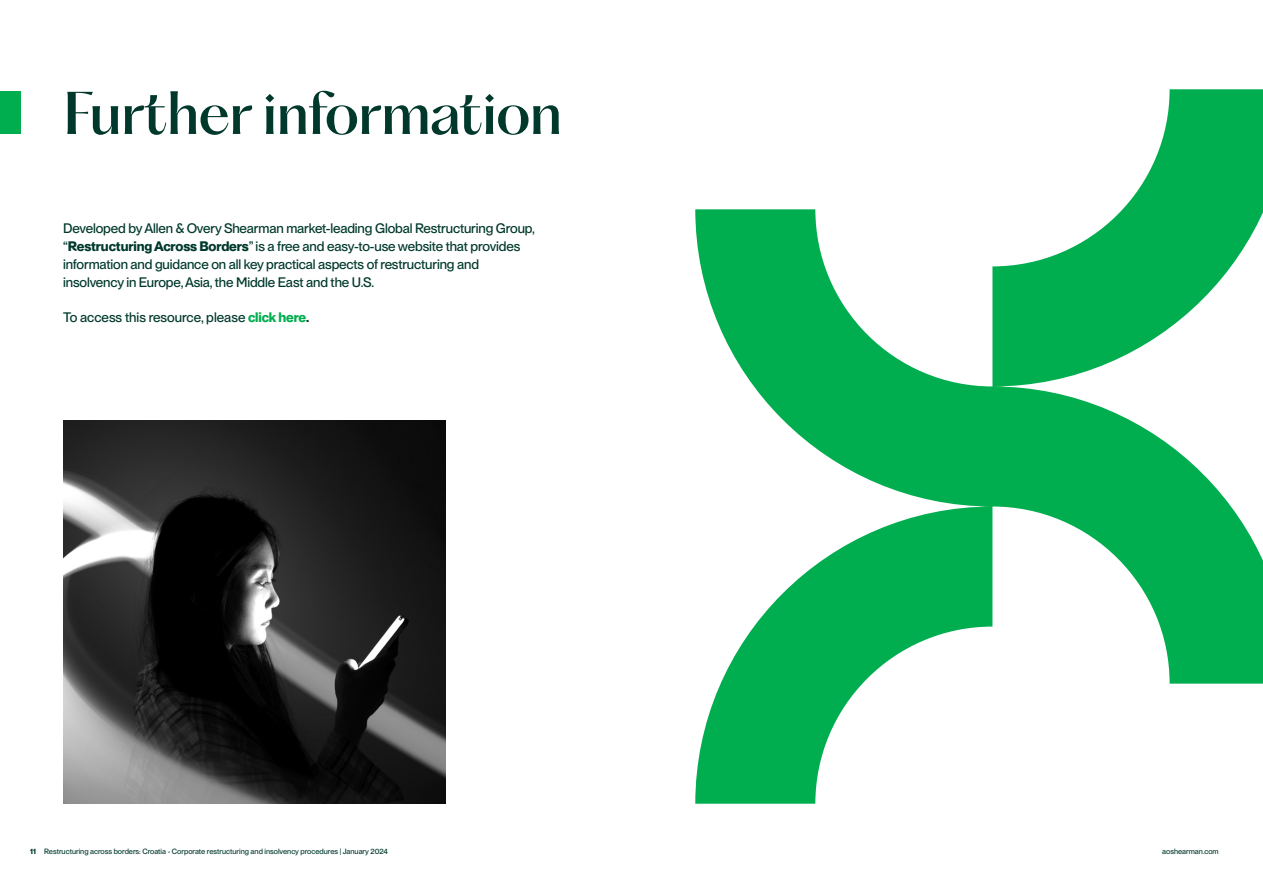
<style>
.page{position:relative;width:1263px;height:893px;background:#fff}
.page>*{position:absolute;margin:0;border:0;box-sizing:border-box;transform-origin:0 0}
.t1{font:54px "PP Hatton AOSPPT";color:#00392c}
.t2{font:13.5px/18px "PP Neue Montreal AOSPPT";letter-spacing:-.01em;color:#00392c}
.t3{font:7.5px "PP Neue Montreal AOSPPT";color:#00392c}
.s1{font-weight:700}
.s2{font-weight:700;color:#00ae4f}
</style>
<div class="page">
<svg style="left:695px;top:89px;width:568px;height:715px"></svg>
<img style="left:63px;top:421px;width:383px;height:383px">
<div style="left:0;top:91px;width:20px;height:43px;background:#00ae4f"></div>
<h1 class="t1" style="left:63px;top:67px;width:500px">Further information</h1>
<p class="t2" style="left:63px;top:219px;width:473px">Developed by Allen &amp; Overy Shearman market-leading Global Restructuring Group, “<span class="s1">Restructuring Across Borders</span>” is a free and easy-to-use website that provides information and guidance on all key practical aspects of restructuring and insolvency in Europe, Asia, the Middle East and the U.S.</p>
<p class="t2" style="left:63px;top:308px;width:248px">To access this resource, please <span class="s2">click here</span><span class="s1">.</span></p>
<p class="t3" style="left:30px;top:847px;width:359px"><span class="s1">11</span> Restructuring across borders: Croatia - Corporate restructuring and insolvency procedures | January 2024</p>
<p class="t3" style="left:1162px;top:847px;width:58px">aoshearman.com</p>
</div>
